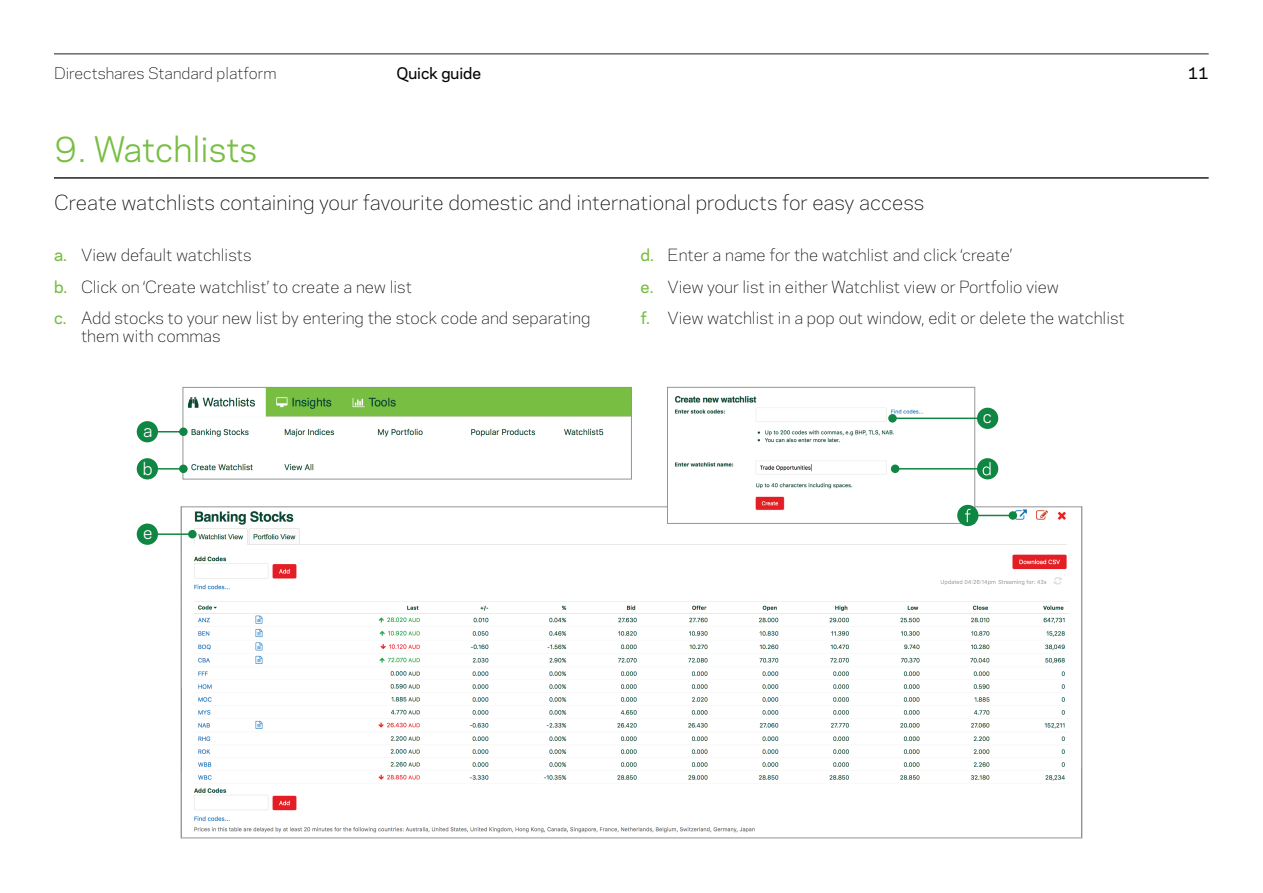
<style>
.page{position:relative;width:1263px;height:893px;background:#fff}
.page>*{position:absolute;margin:0;border:0;box-sizing:border-box;transform-origin:0 0}
.t1{font:33px "Polaris";color:#77be42}
.t2{font:300 19.5px "Polaris";color:#040503}
.t3{font:16.5px "Polaris";color:#fff}
.t4{font:300 15.75px/31.5px "Polaris";color:#040503}
.t5{font:300 15px "Polaris";color:#040503}
.t6{font:500 15px "Polaris";color:#040503}
.s1{font-weight:500;color:#77be42}
</style>
<div class="page">
<hr style="left:54px;top:54px;width:1155px;height:1px;background:#231f20">
<hr style="left:54px;top:177px;width:1155px;height:2px;background:#231f20">
<img style="left:188px;top:508px;width:881px;height:325px">
<img style="left:669px;top:396px;width:304px;height:126px">
<div style="left:667px;top:387px;width:308px;height:137px;border:1px solid #939598"></div>
<img style="left:186px;top:389px;width:444px;height:82px">
<div style="left:183px;top:387px;width:449px;height:92px;border:1px solid #939598"></div>
<div style="left:137px;top:421px;width:21px;height:21px;background:#0f8642;border-radius:50%"></div>
<div style="left:179px;top:427px;width:9px;height:9px;background:#0f8642;border-radius:50%"></div>
<hr style="left:141px;top:431px;width:42px;height:1px;background:#0f8642">
<div style="left:137px;top:524px;width:21px;height:21px;background:#0f8642;border-radius:50%"></div>
<div style="left:188px;top:530px;width:9px;height:8px;background:#0f8642;border-radius:50%"></div>
<hr style="left:141px;top:533px;width:54px;height:2px;background:#0f8642">
<div style="left:957px;top:505px;width:21px;height:21px;background:#0f8642;border-radius:50%"></div>
<svg style="left:1008px;top:511px;width:9px;height:9px"></svg>
<hr style="left:962px;top:515px;width:54px;height:1px;background:#0f8642">
<svg style="left:965px;top:509px;width:6px;height:13px"></svg>
<div style="left:137px;top:458px;width:21px;height:21px;background:#0f8642;border-radius:50%"></div>
<div style="left:179px;top:465px;width:9px;height:8px;background:#0f8642;border-radius:50%"></div>
<hr style="left:141px;top:468px;width:42px;height:2px;background:#0f8642">
<div style="left:977px;top:408px;width:21px;height:21px;background:#0f8642;border-radius:50%"></div>
<div style="left:888px;top:414px;width:9px;height:9px;background:#0f8642;border-radius:50%"></div>
<hr style="left:892px;top:418px;width:95px;height:1px;background:#0f8642">
<div style="left:977px;top:458px;width:21px;height:21px;background:#0f8642;border-radius:50%"></div>
<div style="left:891px;top:465px;width:8px;height:8px;background:#0f8642;border-radius:50%"></div>
<hr style="left:897px;top:468px;width:91px;height:2px;background:#0f8642">
<svg style="left:983px;top:462px;width:8px;height:13px"></svg>
<p class="t5" style="left:54px;top:62px;width:224px">Directshares Standard platform</p>
<p class="t6" style="left:396px;top:62px;width:86px">Quick guide</p>
<p class="t6" style="left:1188px;top:62px;width:22px">11</p>
<h1 class="t1" style="left:54px;top:124px;width:204px">9. Watchlists</h1>
<p class="t2" style="left:54px;top:187px;width:871px">Create watchlists containing your favourite domestic and international products for easy access</p>
<p class="t4" style="left:54px;top:239px;width:538px"><span class="s1">a.</span> View default watchlists<br><span class="s1">b.</span> Click on ‘Create watchlist’ to create a new list<br><span class="s1">c.</span> Add stocks to your new list by entering the stock code and separating</p>
<p class="t4" style="left:81px;top:320px;width:141px">them with commas</p>
<p class="t4" style="left:640px;top:239px;width:486px"><span class="s1">d.</span> Enter a name for the watchlist and click ‘create’<br><span class="s1">e.</span> View your list in either Watchlist view or Portfolio view<br><span class="s1">f.</span> View watchlist in a pop out window, edit or delete the watchlist</p>
<p class="t3" style="left:143px;top:418px;width:11px">a</p>
<p class="t3" style="left:143px;top:457px;width:11px">b</p>
<p class="t3" style="left:143px;top:520px;width:11px">e</p>
<p class="t3" style="left:983px;top:404px;width:11px">c</p>
</div>
